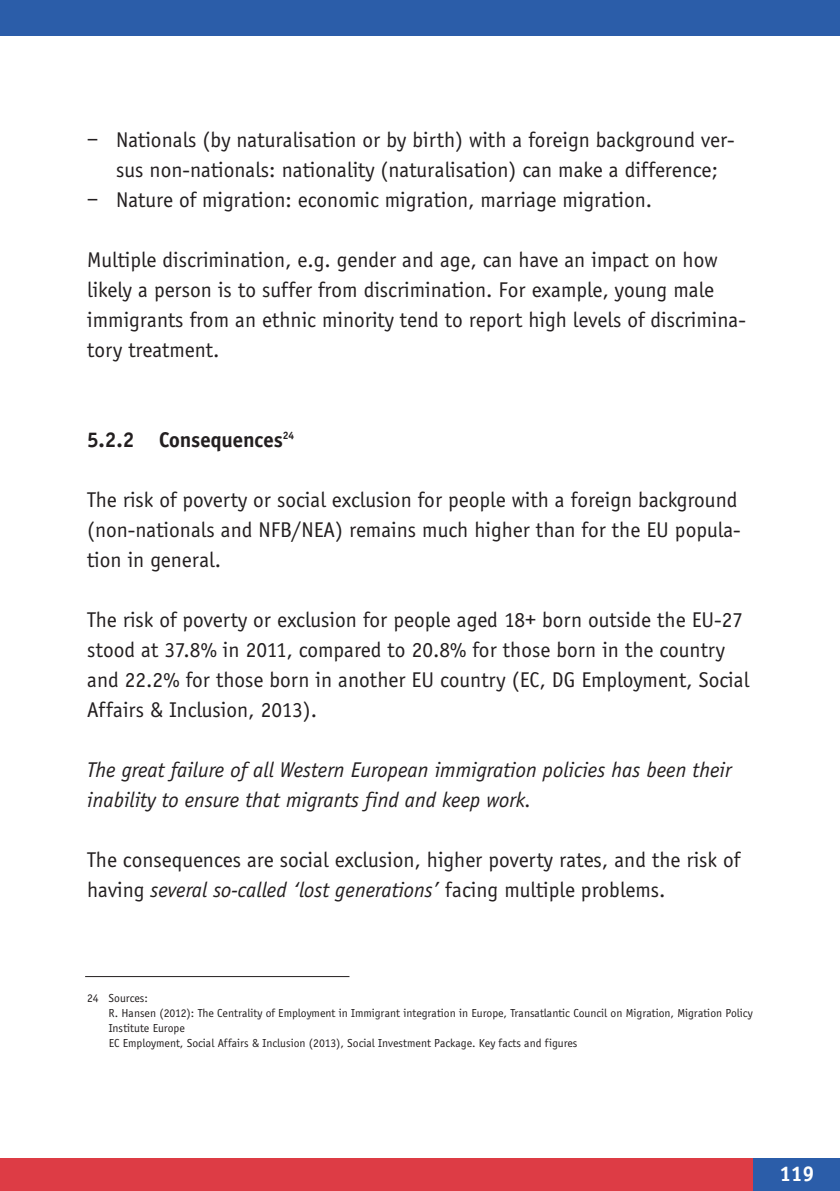
<style>
.page{position:relative;width:840px;height:1191px;background:#fff}
.page>*{position:absolute;margin:0;border:0;box-sizing:border-box;transform-origin:0 0}
.t1{font:22px/30px "Officina Sans";color:#231f20}
.t2{font:italic 22px/30px "Officina Sans";color:#231f20}
.t3{font:700 22px "Officina Sans";color:#231f20}
.t4{font:700 22px "Officina Sans";color:#fff}
.t5{font:12px/15px "Officina Sans";color:#231f20}
.s1{font-style:italic}
</style>
<div class="page">
<div style="left:0;top:1158px;width:763px;height:33px;background:#dd3c45"></div>
<div style="left:0;top:0;width:839px;height:36px;background:#2b5da9"></div>
<div style="left:752px;top:1158px;width:87px;height:33px;background:#2b5da9"></div>
<hr style="left:85px;top:976px;width:264px;height:1px;background:#231f20">
<p class="t1" style="left:87px;top:124px;width:648px;text-align:center">– Nationals (by naturalisation or by birth) with a foreign background ver&shy;sus non-nationals: nationality (naturalisation) can make a difference;</p>
<p class="t1" style="left:87px;top:184px;width:566px">– Nature of migration: economic migration, marriage migration.</p>
<p class="t1" style="left:87px;top:244px;width:660px">Multiple discrimination, e.g. gender and age, can have an impact on how likely a person is to suffer from discrimination. For example, young male immigrants from an ethnic minority tend to report high levels of discrimina&shy;tory treatment.</p>
<p class="t3" style="left:87px;top:426px;width:208px">5.2.2 Consequences<sup>24</sup></p>
<p class="t1" style="left:87px;top:484px;width:654px">The risk of poverty or social exclusion for people with a foreign background (non-nationals and NFB/NEA) remains much higher than for the EU popula&shy;tion in general.</p>
<p class="t1" style="left:87px;top:604px;width:663px">The risk of poverty or exclusion for people aged 18+ born outside the EU-27 stood at 37.8% in 2011, compared to 20.8% for those born in the country and 22.2% for those born in another EU country (EC, DG Employment, Social Affairs &amp; Inclusion, 2013).</p>
<p class="t2" style="left:87px;top:754px;width:645px">The great failure of all Western European immigration policies has been their inability to ensure that migrants find and keep work.</p>
<p class="t1" style="left:87px;top:844px;width:654px">The consequences are social exclusion, higher poverty rates, and the risk of having <span class="s1">several so-called ‘lost generations’</span> facing multiple problems.</p>
<p class="t5" style="left:109px;top:990px;width:645px;text-indent:-22px">24 Sources:<br>R. Hansen (2012): The Centrality of Employment in Immigrant integration in Europe, Transatlantic Council on Migration, Migration Policy Institute Europe<br>EC Employment, Social Affairs &amp; Inclusion (2013), Social Investment Package. Key facts and figures</p>
<p class="t4" style="left:779px;top:1160px;width:36px">119</p>
</div>
